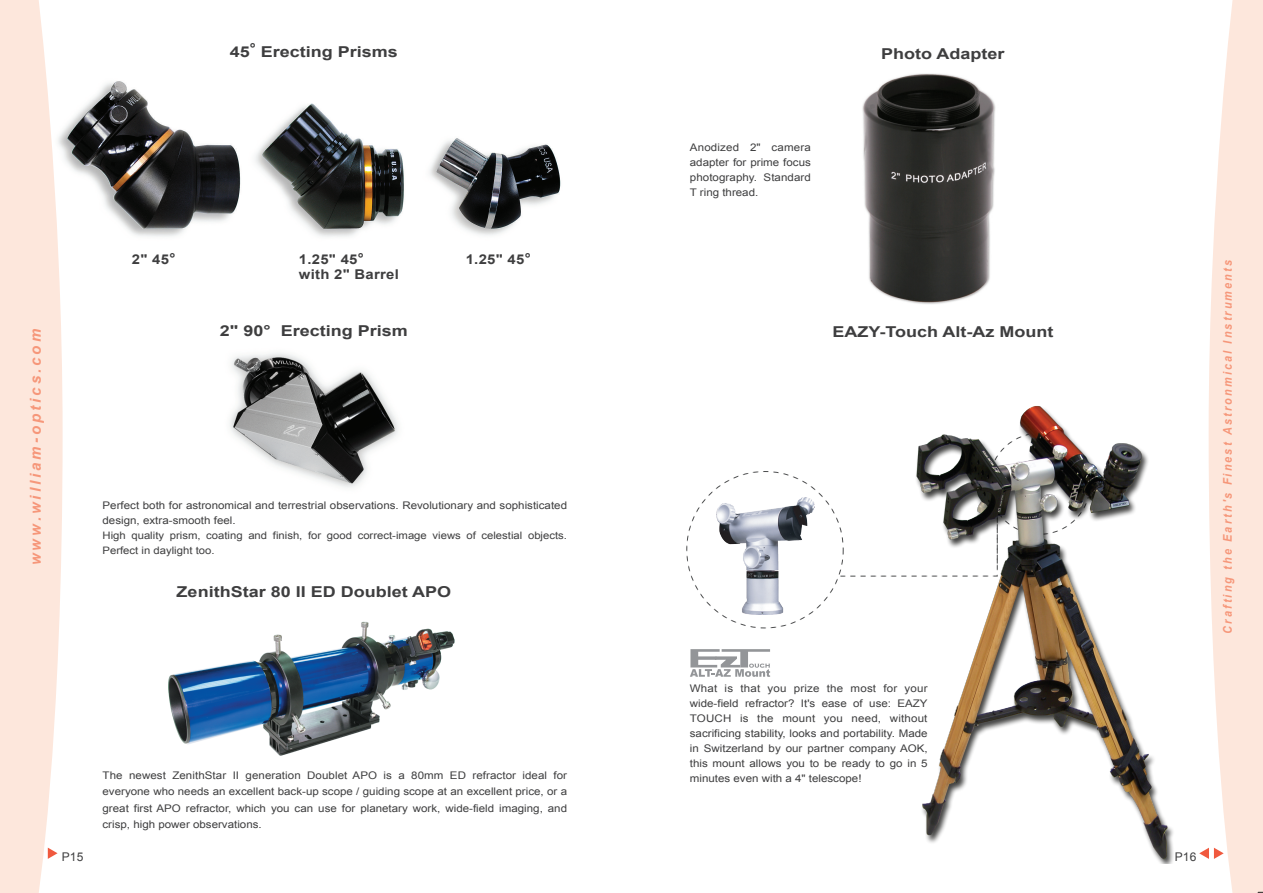
<style>
.page{position:relative;width:1263px;height:893px;background:#fff}
.page>*{position:absolute;margin:0;border:0;box-sizing:border-box;transform-origin:0 0}
.t1{font:700 15px "Arial";color:#3e3e3f;scale:1.2 1}
.t2{font:italic 700 15px "Arial";letter-spacing:.195em;color:#f6977a}
.t3{font:700 13.5px/14.4px "Arial";letter-spacing:.02em;color:#3e3e3f;scale:1.1 1}
.t4{font:italic 700 12px "Arial";letter-spacing:.2em;color:#f6977a;scale:.9 1}
.t5{font:12px "Arial";letter-spacing:.01em;color:#3e3e3f}
.t6{font:10.5px/15px "Arial";color:#3e3e3f;text-align:justify;scale:1.1 1}
.t7{font:10.2px/14.7px "Arial";color:#3e3e3f;scale:1.1 1}
.s1{font-size:15px}
</style>
<div class="page">
<svg style="left:1208px;top:0;width:55px;height:893px;background:#fdeae1"></svg>
<svg style="left:1199px;top:848px;width:25px;height:11px"></svg>
<img style="left:862px;top:73px;width:134px;height:231px">
<svg style="left:840px;top:527px;width:36px;height:49px"></svg>
<img style="left:716px;top:497px;width:98px;height:118px">
<svg style="left:690px;top:649px;width:80px;height:28px"></svg>
<img style="left:168px;top:621px;width:287px;height:135px">
<img style="left:229px;top:352px;width:170px;height:136px">
<img style="left:63px;top:81px;width:498px;height:156px">
<svg style="left:0;top:0;width:63px;height:893px;background:#fde8de"></svg>
<img style="left:880px;top:406px;width:294px;height:457px">
<h1 class="t1" style="left:230px;top:42px;width:142px">45° Erecting Prisms</h1>
<h1 class="t2" style="left:26px;top:565px;width:238px;rotate:-90deg">www.william-optics.com</h1>
<p class="t3" style="left:132px;top:252px;width:41px">2" 45<span class="s1">°</span></p>
<p class="t3" style="left:299px;top:253px;width:92px">1.25" 45<span class="s1">°<br></span>with 2" Barrel</p>
<p class="t3" style="left:466px;top:252px;width:61px">1.25" 45<span class="s1">°</span></p>
<h1 class="t1" style="left:220px;top:321px;width:158px">2" 90° Erecting Prism</h1>
<p class="t6" style="left:103px;top:498px;width:424px">Perfect both for astronomical and terrestrial observations. Revolutionary and sophisticated design, extra-smooth feel.</p>
<p class="t7" style="left:103px;top:528px;width:424px">High quality prism, coating and finish, for good correct-image views of celestial objects.<br>Perfect in daylight too.</p>
<h1 class="t1" style="left:177px;top:582px;width:230px">ZenithStar 80 II ED Doublet APO</h1>
<p class="t5" style="left:62px;top:849px;width:23px">P15</p>
<p class="t6" style="left:103px;top:767px;width:424px;line-height:16.5px">The newest ZenithStar II generation Doublet APO is a 80mm ED refractor ideal for everyone who needs an excellent back-up scope / guiding scope at an excellent price, or a great first APO refractor, which you can use for planetary work, wide-field imaging, and crisp, high power observations.</p>
<p class="t6" style="left:690px;top:140px;width:112px">Anodized 2" camera adapter for prime focus photography. Standard T ring thread.</p>
<h1 class="t1" style="left:881px;top:44px;width:104px">Photo Adapter</h1>
<h1 class="t1" style="left:832px;top:322px;width:186px">EAZY-Touch Alt-Az Mount</h1>
<p class="t6" style="left:690px;top:681px;width:218px">What is that you prize the most for your wide-field refractor? It's ease of use: EAZY TOUCH is the mount you need, without sacrificing stability, looks and portability. Made in Switzerland by our partner company AOK, this mount allows you to be ready to go in 5 minutes even with a 4" telescope!</p>
<p class="t4" style="left:1220px;top:634px;width:416px;rotate:-90deg">Crafting the Earth's Finest Astronmical Instruments</p>
<p class="t5" style="left:1175px;top:849px;width:23px">P16</p>
</div>
